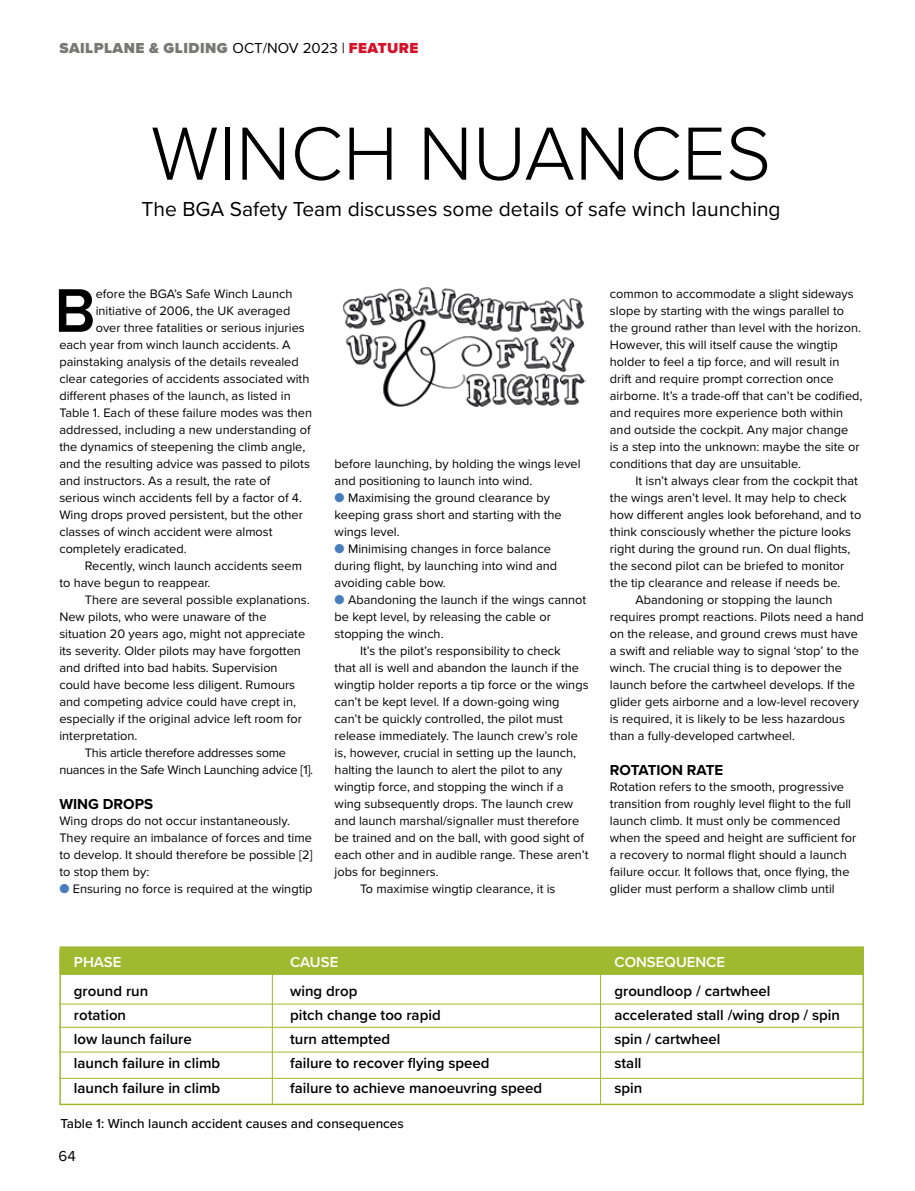
<style>
.page{position:relative;width:915px;height:1191px;background:#fff}
.page>*{position:absolute;margin:0;border:0;box-sizing:border-box;transform-origin:0 0}
.t1{font:300 78px "Proxima Nova";color:#000}
.t2{font:600 63.75px "Proxima Nova";color:#000}
.t3{font:21px "Proxima Nova";color:#000}
.t4{font:600 15px "Proxima Nova";color:#000}
.t5{font:900 15px "Proxima Nova";letter-spacing:.03em;color:#777776}
.t6{font:700 15px "Proxima Nova";color:#000}
.t7{font:600 15px "Proxima Nova";color:#fff}
.t8{font:15px "Proxima Nova";color:#000}
.t9{font:500 13.5px "Proxima Nova";color:#000}
.t10{font:12.75px/17px "Proxima Nova";color:#000}
.t11{font:12.75px "Proxima Nova";letter-spacing:-.02em;color:#000}
.s1{font-weight:400;color:#000}
.s2{color:#d41129}
.s3{color:#467dba}
</style>
<div class="page">
<img style="left:342px;top:287px;width:243px;height:120px">
<div style="left:59px;top:950px;width:804px;height:155px;border:2px solid #9fb930"></div>
<div style="left:60px;top:946px;width:803px;height:29px;background:#9fb930;border:2px solid #9fb930"></div>
<hr style="left:59px;top:1003px;width:804px;height:1px;background:#9fb930">
<hr style="left:59px;top:1027px;width:804px;height:1px;background:#9fb930">
<hr style="left:59px;top:1051px;width:804px;height:1px;background:#9fb930">
<hr style="left:59px;top:1078px;width:804px;height:1px;background:#9fb930">
<hr style="left:272px;top:968px;width:1px;height:135px;background:#9fb930">
<hr style="left:600px;top:968px;width:1px;height:135px;background:#9fb930">
<p class="t5" style="left:59px;top:37px;width:360px">SAILPLANE &amp; GLIDING <span class="s1">OCT/NOV 2023 |</span> <span class="s2">FEATURE</span></p>
<h1 class="t1" style="left:151px;top:95px;width:621px">WINCH NUANCES</h1>
<h3 class="t3" style="left:141px;top:193px;width:640px">The BGA Safety Team discusses some details of safe winch launching</h3>
<h2 class="t2" style="left:54px;top:263px;width:43px">B</h2>
<p class="t10" style="left:96px;top:284px;width:198px">efore the BGA’s Safe Winch Launch</p>
<p class="t10" style="left:96px;top:301px;width:196px">initiative of 2006, the UK averaged</p>
<p class="t10" style="left:96px;top:318px;width:210px">over three fatalities or serious injuries</p>
<p class="t10" style="left:59px;top:335px;width:233px">each year from winch launch accidents. A</p>
<p class="t10" style="left:59px;top:352px;width:241px">painstaking analysis of the details revealed</p>
<p class="t10" style="left:59px;top:369px;width:251px">clear categories of accidents associated with</p>
<p class="t10" style="left:59px;top:386px;width:233px">different phases of the launch, as listed in</p>
<p class="t10" style="left:59px;top:403px;width:254px">Table 1. Each of these failure modes was then</p>
<p class="t10" style="left:59px;top:420px;width:253px">addressed, including a new understanding of</p>
<p class="t10" style="left:59px;top:437px;width:247px">the dynamics of steepening the climb angle,</p>
<p class="t10" style="left:59px;top:454px;width:252px">and the resulting advice was passed to pilots</p>
<p class="t10" style="left:59px;top:471px;width:212px">and instructors. As a result, the rate of</p>
<p class="t10" style="left:59px;top:488px;width:244px">serious winch accidents fell by a factor of 4.</p>
<p class="t10" style="left:59px;top:505px;width:245px">Wing drops proved persistent, but the other</p>
<p class="t10" style="left:59px;top:522px;width:215px">classes of winch accident were almost</p>
<p class="t10" style="left:59px;top:539px;width:129px">completely eradicated.</p>
<p class="t10" style="left:85px;top:556px;width:218px">Recently, winch launch accidents seem</p>
<p class="t10" style="left:59px;top:574px;width:153px">to have begun to reappear.</p>
<p class="t10" style="left:85px;top:591px;width:226px">There are several possible explanations.</p>
<p class="t10" style="left:59px;top:608px;width:208px">New pilots, who were unaware of the</p>
<p class="t10" style="left:59px;top:625px;width:247px">situation 20 years ago, might not appreciate</p>
<p class="t10" style="left:59px;top:642px;width:243px">its severity. Older pilots may have forgotten</p>
<p class="t10" style="left:59px;top:659px;width:220px">and drifted into bad habits. Supervision</p>
<p class="t10" style="left:59px;top:676px;width:237px">could have become less diligent. Rumours</p>
<p class="t10" style="left:59px;top:693px;width:238px">and competing advice could have crept in,</p>
<p class="t10" style="left:59px;top:710px;width:244px">especially if the original advice left room for</p>
<p class="t10" style="left:59px;top:727px;width:80px">interpretation.</p>
<p class="t11" style="left:85px;top:743px;width:203px">This article therefore addresses some</p>
<p class="t11" style="left:59px;top:760px;width:255px">nuances in the Safe Winch Launching advice [1].</p>
<p class="t6" style="left:59px;top:793px;width:95px">WING DROPS</p>
<p class="t10" style="left:59px;top:812px;width:255px">Wing drops do not occur instantaneously.<br>They require an imbalance of forces and time to develop. It should therefore be possible [2] to stop them by:</p>
<p class="t10" style="left:59px;top:880px;width:255px"><span class="s3">●</span> Ensuring no force is required at the wingtip</p>
<p class="t10" style="left:334px;top:454px;width:247px">before launching, by holding the wings level and positioning to launch into wind.</p>
<p class="t10" style="left:334px;top:488px;width:228px"><span class="s3">●</span> Maximising the ground clearance by keeping grass short and starting with the wings level.</p>
<p class="t10" style="left:334px;top:539px;width:224px"><span class="s3">●</span> Minimising changes in force balance during flight, by launching into wind and avoiding cable bow.</p>
<p class="t10" style="left:334px;top:591px;width:253px"><span class="s3">●</span> Abandoning the launch if the wings cannot</p>
<p class="t10" style="left:334px;top:608px;width:218px">be kept level, by releasing the cable or</p>
<p class="t10" style="left:334px;top:625px;width:110px">stopping the winch.</p>
<p class="t10" style="left:360px;top:642px;width:202px">It’s the pilot’s responsibility to check</p>
<p class="t10" style="left:334px;top:659px;width:246px">that all is well and abandon the launch if the</p>
<p class="t10" style="left:334px;top:676px;width:255px">wingtip holder reports a tip force or the wings</p>
<p class="t10" style="left:334px;top:693px;width:226px">can’t be kept level. If a down-going wing</p>
<p class="t10" style="left:334px;top:710px;width:230px">can’t be quickly controlled, the pilot must</p>
<p class="t10" style="left:334px;top:727px;width:245px">release immediately. The launch crew’s role</p>
<p class="t10" style="left:334px;top:744px;width:243px">is, however, crucial in setting up the launch,</p>
<p class="t10" style="left:334px;top:761px;width:229px">halting the launch to alert the pilot to any</p>
<p class="t10" style="left:334px;top:778px;width:230px">wingtip force, and stopping the winch if a</p>
<p class="t10" style="left:334px;top:795px;width:240px">wing subsequently drops. The launch crew</p>
<p class="t10" style="left:334px;top:812px;width:246px">and launch marshal/signaller must therefore</p>
<p class="t10" style="left:334px;top:829px;width:251px">be trained and on the ball, with good sight of</p>
<p class="t10" style="left:334px;top:846px;width:255px">each other and in audible range. These aren’t</p>
<p class="t10" style="left:334px;top:863px;width:106px">jobs for beginners.</p>
<p class="t10" style="left:360px;top:880px;width:197px">To maximise wingtip clearance, it is</p>
<p class="t10" style="left:609px;top:284px;width:254px">common to accommodate a slight sideways slope by starting with the wings parallel to the ground rather than level with the horizon.<br>However, this will itself cause the wingtip holder to feel a tip force, and will result in drift and require prompt correction once airborne. It’s a trade-off that can’t be codified, and requires more experience both within and outside the cockpit. Any major change<br>is a step into the unknown: maybe the site or conditions that day are unsuitable.</p>
<p class="t10" style="left:635px;top:471px;width:224px">It isn’t always clear from the cockpit that</p>
<p class="t10" style="left:609px;top:488px;width:238px">the wings aren’t level. It may help to check</p>
<p class="t10" style="left:609px;top:505px;width:253px">how different angles look beforehand, and to</p>
<p class="t10" style="left:609px;top:522px;width:243px">think consciously whether the picture looks</p>
<p class="t10" style="left:609px;top:539px;width:242px">right during the ground run. On dual flights,</p>
<p class="t10" style="left:609px;top:556px;width:236px">the second pilot can be briefed to monitor</p>
<p class="t10" style="left:609px;top:574px;width:232px">the tip clearance and release if needs be.</p>
<p class="t10" style="left:635px;top:591px;width:198px">Abandoning or stopping the launch</p>
<p class="t10" style="left:609px;top:608px;width:255px">requires prompt reactions. Pilots need a hand</p>
<p class="t10" style="left:609px;top:625px;width:249px">on the release, and ground crews must have</p>
<p class="t10" style="left:609px;top:642px;width:250px">a swift and reliable way to signal ‘stop’ to the</p>
<p class="t10" style="left:609px;top:659px;width:234px">winch. The crucial thing is to depower the</p>
<p class="t10" style="left:609px;top:676px;width:246px">launch before the cartwheel develops. If the</p>
<p class="t10" style="left:609px;top:693px;width:250px">glider gets airborne and a low-level recovery</p>
<p class="t10" style="left:609px;top:710px;width:236px">is required, it is likely to be less hazardous</p>
<p class="t10" style="left:609px;top:727px;width:187px">than a fully-developed cartwheel.</p>
<p class="t6" style="left:609px;top:759px;width:115px">ROTATION RATE</p>
<p class="t10" style="left:609px;top:778px;width:248px">Rotation refers to the smooth, progressive transition from roughly level flight to the full launch climb. It must only be commenced when the speed and height are sufficient for a recovery to normal flight should a launch failure occur. It follows that, once flying, the glider must perform a shallow climb until</p>
<p class="t7" style="left:74px;top:951px;width:49px">PHASE</p>
<p class="t7" style="left:290px;top:951px;width:50px">CAUSE</p>
<p class="t7" style="left:614px;top:951px;width:112px">CONSEQUENCE</p>
<p class="t4" style="left:74px;top:979px;width:76px">ground run</p>
<p class="t4" style="left:290px;top:979px;width:69px">wing drop</p>
<p class="t4" style="left:614px;top:979px;width:157px">groundloop / cartwheel</p>
<p class="t4" style="left:74px;top:1003px;width:54px">rotation</p>
<p class="t4" style="left:290px;top:1003px;width:152px">pitch change too rapid</p>
<p class="t4" style="left:614px;top:1003px;width:227px">accelerated stall /wing drop / spin</p>
<p class="t4" style="left:74px;top:1027px;width:119px">low launch failure</p>
<p class="t4" style="left:290px;top:1027px;width:101px">turn attempted</p>
<p class="t4" style="left:614px;top:1027px;width:107px">spin / cartwheel</p>
<p class="t4" style="left:74px;top:1051px;width:148px">launch failure in climb</p>
<p class="t4" style="left:290px;top:1051px;width:201px">failure to recover flying speed</p>
<p class="t4" style="left:614px;top:1051px;width:29px">stall</p>
<p class="t4" style="left:74px;top:1077px;width:148px">launch failure in climb</p>
<p class="t4" style="left:290px;top:1077px;width:253px">failure to achieve manoeuvring speed</p>
<p class="t4" style="left:614px;top:1077px;width:29px">spin</p>
<p class="t9" style="left:60px;top:1113px;width:345px">Table 1: Winch launch accident causes and consequences</p>
<p class="t8" style="left:58px;top:1145px;width:19px">64</p>
</div>
